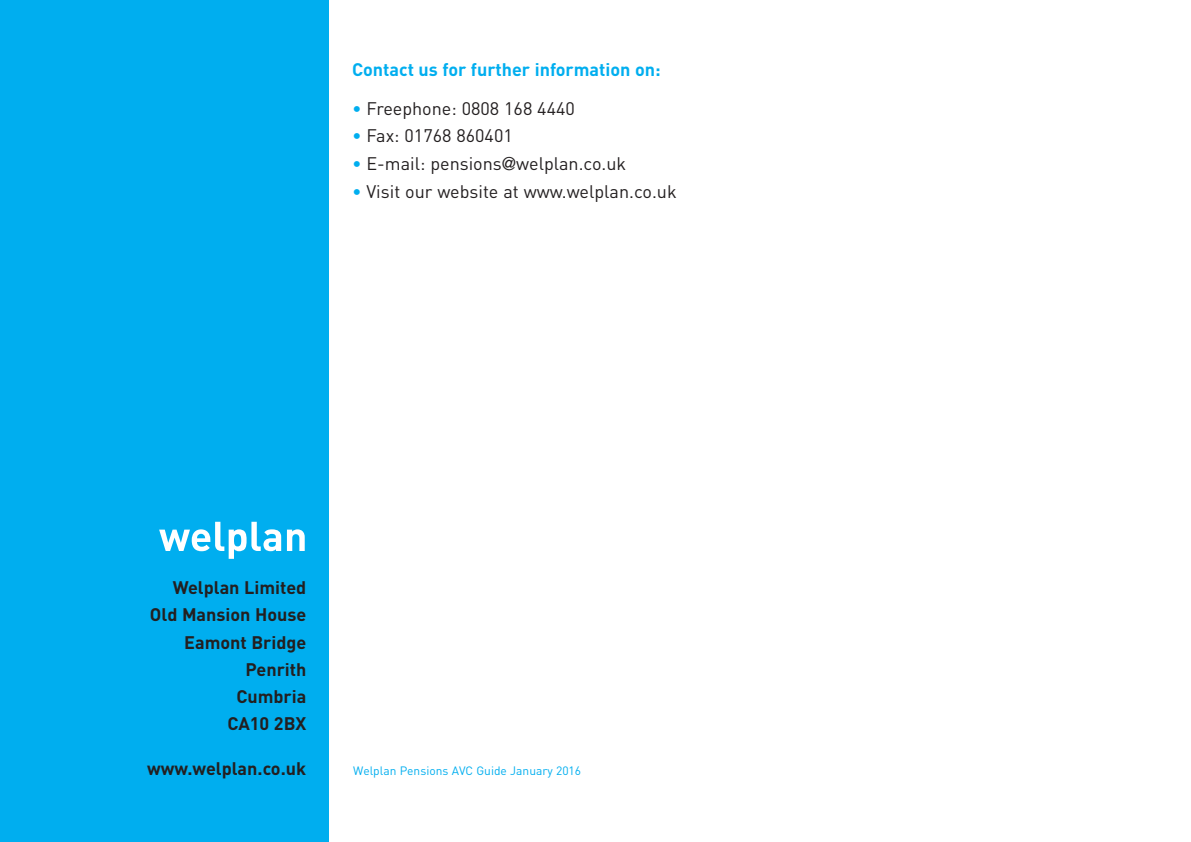
<style>
.page{position:relative;width:1191px;height:842px;background:#fff}
.page>*{position:absolute;margin:0;border:0;box-sizing:border-box;transform-origin:0 0}
.t1{font:18px "DIN";color:#231f20}
.t2{font:700 18px/27.2px "DIN";color:#231f20;text-align:right}
.t3{font:700 18px "DIN";color:#00aeef}
.t4{font:12px "DIN";color:#00aeef}
.s1{color:#00aeef}
.s2{font-family:"Helvetica Neue"}
.s3{font-family:"DIN Offc"}
</style>
<div class="page">
<div style="left:0;top:0;width:329px;height:842px;background:#00aeef"></div>
<svg style="left:159px;top:522px;width:122px;height:37px"></svg>
<svg style="left:287px;top:529px;width:18px;height:22px"></svg>
<p class="t3" style="left:352px;top:59px;width:310px">Contact us for further information on:</p>
<p class="t1" style="left:352px;top:98px;width:224px"><span class="s1">•</span> Freephone: 0808 168 4440</p>
<p class="t1" style="left:352px;top:125px;width:162px"><span class="s1">•</span> Fax: 01768 860401</p>
<p class="t1" style="left:352px;top:153px;width:276px"><span class="s1">•</span> E-mail: pensions<span class="s2">@</span>welplan.co.uk</p>
<p class="t1" style="left:352px;top:181px;width:326px"><span class="s1">•</span> Visit our website at www.welplan.co.uk</p>
<p class="t2" style="left:150px;top:574px;width:158px">Welplan Limited<br>Old Mansion House<br>Eamont Bridge<br>Penrith<br>Cumbria<br>CA10 2BX</p>
<p class="t2" style="left:147px;top:755px;width:161px">www.welplan.co.uk</p>
<p class="t4" style="left:353px;top:763px;width:229px">Welplan Pensions AVC Guide <span class="s3">January</span> 201<span class="s3">6</span></p>
</div>
